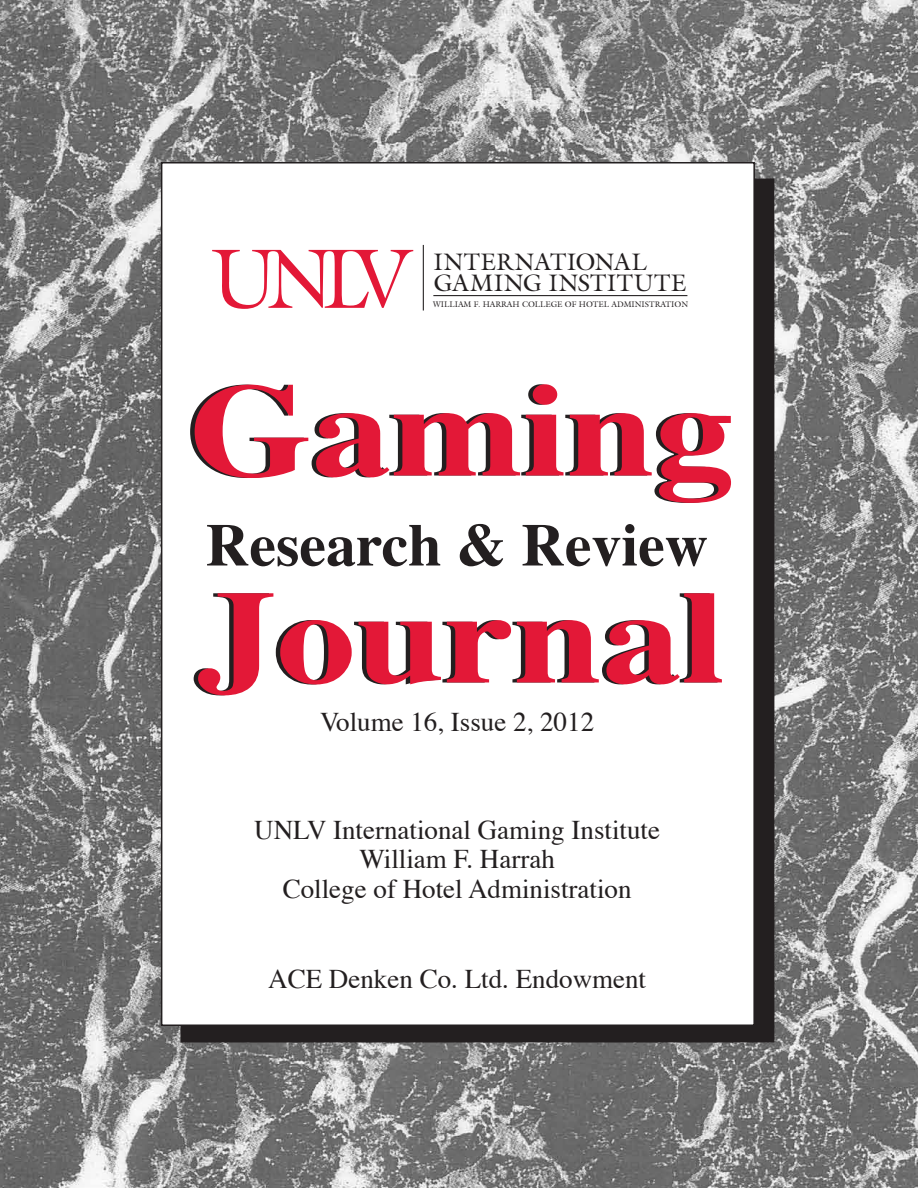
<style>
.page{position:relative;width:918px;height:1188px;background:#fff}
.page>*{position:absolute;margin:0;border:0;box-sizing:border-box;transform-origin:0 0}
.t1{font:700 132px/207px "Times";color:#e31837;scale:1.2 1}
.t2{font:700 60px "Times";color:#231f20}
.t3{font:27px/30px "Times";color:#231f20;text-align:center}
.t4{font:24px/20.7px "Galliard";letter-spacing:.015em;color:#231f20}
.t5{font:8.25px "Galliard";color:#231f20}
</style>
<div class="page">
<img style="left:0;top:0;width:918px;height:1188px">
<div style="left:181px;top:179px;width:593px;height:863px;background:#231f20"></div>
<div style="left:162px;top:163px;width:592px;height:862px;background:#fff"></div>
<svg style="left:212px;top:250px;width:201px;height:59px"></svg>
<hr style="left:423px;top:245px;width:1px;height:66px;background:#231f20">
<hr style="left:433px;top:295px;width:254px;height:1px;background:#231f20">
<p class="t4" style="left:433px;top:251px;width:255px">INTERNATIONAL<br>GAMING INSTITUTE</p>
<p class="t5" style="left:433px;top:299px;width:256px">WILLIAM F. HARRAH COLLEGE OF HOTEL ADMINISTRATION</p>
<h1 class="t1" style="left:189px;top:313px;width:456px">Gaming<br>Journal</h1>
<h2 class="t2" style="left:206px;top:488px;width:504px">Research &amp; Review</h2>
<p class="t3" style="left:320px;top:704px;width:275px">Volume 16, Issue 2, 2012</p>
<p class="t3" style="left:254px;top:812px;width:407px">UNLV International Gaming Institute<br>William F. Harrah<br>College of Hotel Administration</p>
<p class="t3" style="left:268px;top:962px;width:379px">ACE Denken Co. Ltd. Endowment</p>
</div>
